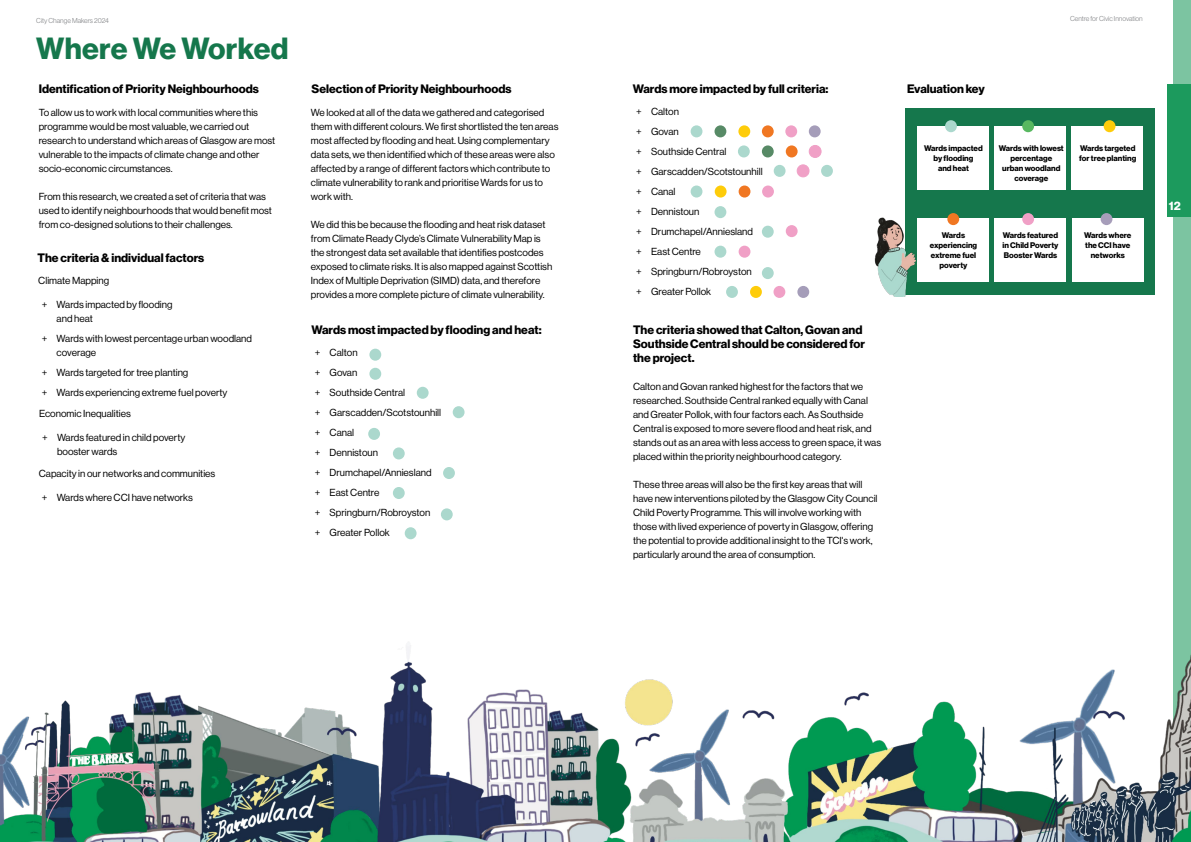
<style>
.page{position:relative;width:1191px;height:842px;background:#fff}
.page>*{position:absolute;margin:0;border:0;box-sizing:border-box;transform-origin:0 0}
.t1{font:30px "N Haas Grotesk DS Pro 75 Bd";letter-spacing:.01em;color:#15774c}
.t2{font:12px/14px "N Haas Grotesk DS Pro 75 Bd";color:#000}
.t3{font:12px "N Haas Grotesk DS Pro 75 Bd";color:#fff}
.t4{font:10px/14px "N Haas Grotesk DS Pro 55 Rg";color:#000}
.t5{font:8px/10px "N Haas Grotesk DS Pro 75 Bd";color:#000;text-align:center}
.t6{font:7px "N Haas Grotesk DS Pro 45 Lt";color:#808285}
</style>
<div class="page">
<div style="left:1173px;top:0;width:18px;height:842px;background:#7cc4a1"></div>
<div style="left:1167px;top:84px;width:24px;height:132px;background:#1c9a5d"></div>
<img style="left:0;top:642px;width:1191px;height:200px">
<div style="left:369px;top:349px;width:12px;height:12px;background:#abd8cd;border-radius:50%"></div>
<div style="left:369px;top:368px;width:12px;height:12px;background:#abd8cd;border-radius:50%"></div>
<div style="left:417px;top:387px;width:11px;height:12px;background:#abd8cd;border-radius:50%"></div>
<div style="left:453px;top:406px;width:11px;height:12px;background:#abd8cd;border-radius:50%"></div>
<div style="left:368px;top:428px;width:12px;height:12px;background:#abd8cd;border-radius:50%"></div>
<div style="left:393px;top:447px;width:12px;height:12px;background:#abd8cd;border-radius:50%"></div>
<div style="left:443px;top:467px;width:12px;height:12px;background:#abd8cd;border-radius:50%"></div>
<div style="left:393px;top:487px;width:12px;height:12px;background:#abd8cd;border-radius:50%"></div>
<div style="left:441px;top:508px;width:12px;height:12px;background:#abd8cd;border-radius:50%"></div>
<div style="left:405px;top:527px;width:11px;height:12px;background:#abd8cd;border-radius:50%"></div>
<div style="left:690px;top:125px;width:12px;height:12px;background:#abd8cd;border-radius:50%"></div>
<div style="left:738px;top:145px;width:11px;height:12px;background:#abd8cd;border-radius:50%"></div>
<div style="left:773px;top:165px;width:12px;height:12px;background:#abd8cd;border-radius:50%"></div>
<div style="left:690px;top:185px;width:12px;height:13px;background:#abd8cd;border-radius:50%"></div>
<div style="left:714px;top:206px;width:12px;height:12px;background:#abd8cd;border-radius:50%"></div>
<div style="left:762px;top:226px;width:11px;height:12px;background:#abd8cd;border-radius:50%"></div>
<div style="left:714px;top:246px;width:12px;height:12px;background:#abd8cd;border-radius:50%"></div>
<div style="left:762px;top:267px;width:11px;height:12px;background:#abd8cd;border-radius:50%"></div>
<div style="left:726px;top:286px;width:12px;height:12px;background:#abd8cd;border-radius:50%"></div>
<div style="left:714px;top:125px;width:12px;height:12px;background:#578a66;border-radius:50%"></div>
<div style="left:738px;top:125px;width:12px;height:12px;background:#fecc0a;border-radius:50%"></div>
<div style="left:762px;top:125px;width:11px;height:12px;background:#f07722;border-radius:50%"></div>
<div style="left:785px;top:125px;width:12px;height:12px;background:#f0a0c6;border-radius:50%"></div>
<div style="left:809px;top:125px;width:11px;height:12px;background:#a59db9;border-radius:50%"></div>
<div style="left:762px;top:145px;width:11px;height:12px;background:#578a66;border-radius:50%"></div>
<div style="left:785px;top:145px;width:12px;height:12px;background:#f07722;border-radius:50%"></div>
<div style="left:809px;top:145px;width:12px;height:12px;background:#f0a0c6;border-radius:50%"></div>
<div style="left:808px;top:145px;width:13px;height:13px;border:1px solid #f0a0c6;border-radius:50%"></div>
<div style="left:797px;top:165px;width:12px;height:12px;background:#f0a0c6;border-radius:50%"></div>
<div style="left:796px;top:164px;width:13px;height:13px;border:1px solid #f0a0c6;border-radius:50%"></div>
<div style="left:821px;top:165px;width:12px;height:12px;background:#abd8cd;border-radius:50%"></div>
<svg style="left:714px;top:185px;width:12px;height:13px"></svg>
<svg style="left:738px;top:185px;width:12px;height:13px"></svg>
<div style="left:762px;top:185px;width:12px;height:13px;background:#f0a0c6;border-radius:50%"></div>
<div style="left:785px;top:225px;width:12px;height:12px;background:#f0a0c6;border-radius:50%"></div>
<div style="left:738px;top:246px;width:12px;height:12px;background:#f0a0c6;border-radius:50%"></div>
<div style="left:750px;top:286px;width:12px;height:12px;background:#fecc0a;border-radius:50%"></div>
<div style="left:773px;top:286px;width:12px;height:12px;background:#f0a0c6;border-radius:50%"></div>
<div style="left:797px;top:286px;width:12px;height:12px;background:#a59db9;border-radius:50%"></div>
<div style="left:905px;top:108px;width:250px;height:187px;background:#15774c"></div>
<div style="left:917px;top:126px;width:72px;height:64px;background:#fff"></div>
<div style="left:994px;top:126px;width:72px;height:64px;background:#fff"></div>
<div style="left:1071px;top:126px;width:72px;height:64px;background:#fff"></div>
<div style="left:917px;top:218px;width:72px;height:64px;background:#fff"></div>
<div style="left:994px;top:218px;width:72px;height:64px;background:#fff"></div>
<div style="left:1071px;top:218px;width:72px;height:64px;background:#fff"></div>
<div style="left:945px;top:120px;width:12px;height:12px;background:#abd8cd;border-radius:50%"></div>
<div style="left:1022px;top:120px;width:12px;height:12px;background:#58b860;border-radius:50%"></div>
<div style="left:1103px;top:120px;width:12px;height:12px;background:#fecc0a;border-radius:50%"></div>
<div style="left:947px;top:213px;width:12px;height:12px;background:#f07722;border-radius:50%"></div>
<div style="left:1022px;top:213px;width:12px;height:12px;background:#f0a0c6;border-radius:50%"></div>
<div style="left:1100px;top:213px;width:12px;height:12px;background:#a69dba;border-radius:50%"></div>
<img style="left:874px;top:217px;width:42px;height:79px">
<p class="t6" style="left:36px;top:17px;width:74px">City Change Makers 2024</p>
<p class="t6" style="left:1070px;top:15px;width:74px">Centre for Civic Innovation</p>
<h1 class="t1" style="left:36px;top:31px;width:254px">Where We Worked</h1>
<p class="t2" style="left:39px;top:82px;width:222px">Identification of Priority Neighbourhoods</p>
<p class="t4" style="left:39px;top:105px;width:238px">To allow us to work with local communities where this programme would be most valuable, we carried out research to understand which areas of Glasgow are most vulnerable to the impacts of climate change and other socio-economic circumstances.</p>
<p class="t4" style="left:39px;top:189px;width:235px">From this research, we created a set of criteria that was used to identify neighbourhoods that would benefit most from co-designed solutions to their challenges.</p>
<p class="t2" style="left:38px;top:251px;width:168px">The criteria &amp; individual factors</p>
<p class="t4" style="left:57px;top:297px;width:117px;text-indent:-15px">+ Wards impacted by flooding and heat</p>
<p class="t4" style="left:57px;top:331px;width:197px;text-indent:-15px">+ Wards with lowest percentage urban woodland coverage</p>
<p class="t4" style="left:42px;top:362px;width:187px;line-height:20px">+ Wards targeted for tree planting<br>+ Wards experiencing extreme fuel poverty</p>
<p class="t4" style="left:57px;top:430px;width:130px;text-indent:-15px">+ Wards featured in child poverty booster wards</p>
<p class="t4" style="left:42px;top:490px;width:152px">+ Wards where CCI have networks</p>
<p class="t4" style="left:38px;top:274px;width:72px">Climate Mapping</p>
<p class="t4" style="left:39px;top:406px;width:93px">Economic Inequalities</p>
<p class="t4" style="left:39px;top:466px;width:178px">Capacity in our networks and communities</p>
<p class="t2" style="left:311px;top:82px;width:201px">Selection of Priority Neighbourhoods</p>
<p class="t4" style="left:311px;top:105px;width:249px">We looked at all of the data we gathered and categorised them with different colours. We first shortlisted the ten areas most affected by flooding and heat. Using complementary data sets, we then identified which of these areas were also affected by a range of different factors which contribute to climate vulnerability to rank and prioritise Wards for us to work with.</p>
<p class="t4" style="left:311px;top:217px;width:243px">We did this be because the flooding and heat risk dataset from Climate Ready Clyde’s Climate Vulnerability Map is the strongest data set available that identifies postcodes exposed to climate risks. It is also mapped against Scottish Index of Multiple Deprivation (SIMD) data, and therefore provides a more complete picture of climate vulnerability.</p>
<p class="t2" style="left:312px;top:323px;width:231px">Wards most impacted by flooding and heat:</p>
<p class="t4" style="left:315px;top:343px;width:128px;line-height:20px">+ Calton<br>+ Govan<br>+ Southside Central<br>+ Garscadden/Scotstounhill + Canal<br>+ Dennistoun<br>+ Drumchapel/Anniesland<br>+ East Centre<br>+ Springburn/Robroyston<br>+ Greater Pollok</p>
<p class="t2" style="left:633px;top:81px;width:197px">Wards more impacted by full criteria:</p>
<p class="t4" style="left:636px;top:102px;width:128px;line-height:20px">+ Calton<br>+ Govan<br>+ Southside Central<br>+ Garscadden/Scotstounhill + Canal<br>+ Dennistoun<br>+ Drumchapel/Anniesland<br>+ East Centre<br>+ Springburn/Robroyston<br>+ Greater Pollok</p>
<p class="t2" style="left:633px;top:323px;width:233px">The criteria showed that Calton, Govan and<br>Southside Central should be considered for the project.</p>
<p class="t4" style="left:633px;top:379px;width:249px">Calton and Govan ranked highest for the factors that we researched. Southside Central ranked equally with Canal and Greater Pollok, with four factors each. As Southside Central is exposed to more severe flood and heat risk, and stands out as an area with less access to green space, it was placed within the priority neighbourhood category.</p>
<p class="t4" style="left:633px;top:477px;width:246px">These three areas will also be the first key areas that will have new interventions piloted by the Glasgow City Council Child Poverty Programme. This will involve working with those with lived experience of poverty in Glasgow, offering the potential to provide additional insight to the TCI's work, particularly around the area of consumption.</p>
<p class="t2" style="left:907px;top:81px;width:79px">Evaluation key</p>
<p class="t5" style="left:924px;top:143px;width:60px">Wards impacted by flooding<br>and heat</p>
<p class="t5" style="left:999px;top:143px;width:66px">Wards with lowest percentage urban woodland coverage</p>
<p class="t5" style="left:1079px;top:143px;width:58px;text-align:left">Wards targeted for tree planting</p>
<p class="t5" style="left:929px;top:230px;width:49px">Wards experiencing extreme fuel poverty</p>
<p class="t5" style="left:1002px;top:230px;width:58px;text-align:justify">Wards featured in Child Poverty Booster Wards</p>
<p class="t5" style="left:1084px;top:230px;width:49px">Wards where the CCI have networks</p>
<p class="t3" style="left:1168px;top:199px;width:13px">12</p>
</div>
